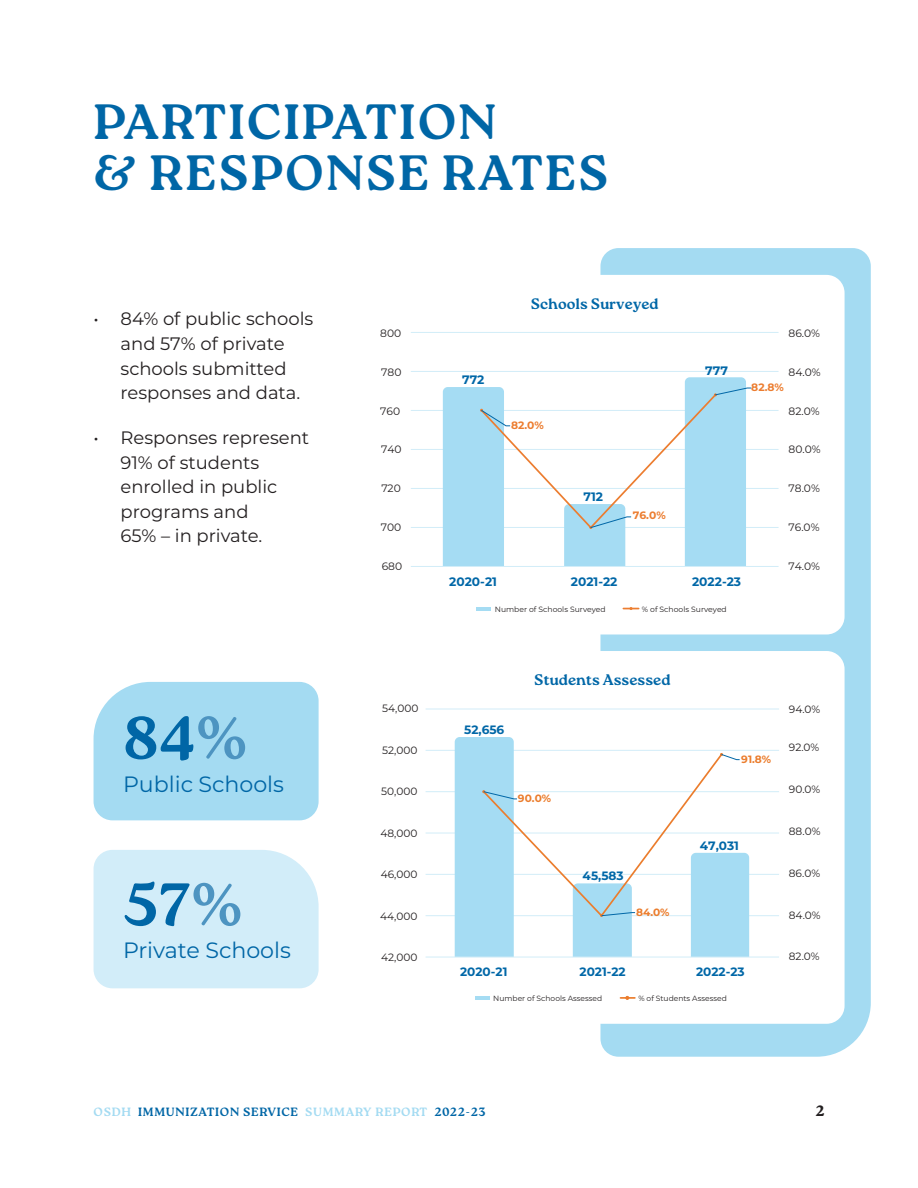
<style>
.page{position:relative;width:918px;height:1188px;background:#fff}
.page>*{position:absolute;margin:0;border:0;box-sizing:border-box;transform-origin:0 0}
.t1{font:700 60.15px "Roca";color:#0066a6}
.t2{font:700 49.5px/51px "Roca";letter-spacing:.04em;color:#0066a6}
.t3{font:22.2px "Montserrat";color:#0066a6}
.t4{font:18px/24.6px "Montserrat";color:#231f20}
.t5{font:700 15.3px "Roca";color:#0067a7}
.t6{font:700 15.15px "Roca";color:#0067a7}
.t7{font:900 15px "Roca";color:#231f20}
.t8{font:700 12.3px "Montserrat";color:#0067a7}
.t9{font:700 12.15px "Montserrat";color:#0067a7}
.t10{font:700 12px "Roca";letter-spacing:.06em;color:#0066a6}
.t11{font:10.65px "Montserrat";color:#231f20}
.t12{font:700 10.65px "Montserrat";color:#ec7d30}
.t13{font:700 10.65px "Montserrat";color:#eb7d2d}
.t14{font:7.65px "Montserrat";color:#231f20}
.t15{font:7.5px "Montserrat";color:#231f20}
.s1{color:#4d94c1}
.s2{color:#a4dbf2}
</style>
<div class="page">
<div style="left:94px;top:682px;width:225px;height:138px;background:#a4dbf2"></div>
<div style="left:94px;top:850px;width:225px;height:138px;background:#d2edf9"></div>
<div style="left:600px;top:248px;width:271px;height:809px;background:#a4dbf2"></div>
<div style="left:356px;top:275px;width:489px;height:359px;background:#fff;border-radius:18px"></div>
<div style="left:356px;top:651px;width:489px;height:373px;background:#fff;border-radius:18px"></div>
<hr style="left:411px;top:332px;width:367px;height:1px;background:#d2edf8">
<hr style="left:411px;top:371px;width:367px;height:1px;background:#d2edf8">
<hr style="left:411px;top:410px;width:367px;height:1px;background:#d2edf8">
<hr style="left:411px;top:449px;width:367px;height:1px;background:#d2edf8">
<hr style="left:411px;top:488px;width:367px;height:1px;background:#d2edf8">
<hr style="left:411px;top:527px;width:367px;height:1px;background:#d2edf8">
<hr style="left:411px;top:566px;width:367px;height:1px;background:#d2edf8">
<svg style="left:443px;top:377px;width:309px;height:189px"></svg>
<hr style="left:477px;top:607px;width:14px;height:4px;background:#a5dcf3">
<svg style="left:623px;top:607px;width:16px;height:3px"></svg>
<hr style="left:426px;top:750px;width:353px;height:1px;background:#d2edf8">
<hr style="left:426px;top:791px;width:353px;height:1px;background:#d2edf8">
<hr style="left:426px;top:833px;width:353px;height:1px;background:#d2edf8">
<hr style="left:426px;top:874px;width:353px;height:1px;background:#d2edf8">
<hr style="left:426px;top:915px;width:353px;height:1px;background:#d2edf8">
<hr style="left:426px;top:709px;width:353px;height:1px;background:#d2edf8">
<svg style="left:455px;top:737px;width:294px;height:220px"></svg>
<hr style="left:475px;top:996px;width:15px;height:4px;background:#a5dcf3">
<svg style="left:621px;top:996px;width:14px;height:4px"></svg>
<hr style="left:426px;top:957px;width:353px;height:1px;background:#d2edf8">
<h2 class="t2" style="left:94px;top:96px;width:517px">PARTICIPATION<br>&amp; RESPONSE RATES</h2>
<p class="t4" style="left:121px;top:306px;width:194px;text-indent:-27px">• 84% of public schools and 57% of private schools submitted responses and data.</p>
<p class="t4" style="left:121px;top:425px;width:190px;text-indent:-27px">• Responses represent<br>91% of students enrolled in public programs and<br>65% – in private.</p>
<p class="t6" style="left:531px;top:295px;width:129px">Schools Surveyed</p>
<p class="t11" style="left:380px;top:326px;width:23px">800</p>
<p class="t11" style="left:789px;top:326px;width:33px">86.0%</p>
<p class="t11" style="left:381px;top:365px;width:22px">780</p>
<p class="t8" style="left:462px;top:371px;width:24px">772</p>
<p class="t8" style="left:705px;top:361px;width:24px">777</p>
<p class="t11" style="left:789px;top:365px;width:34px">84.0%</p>
<p class="t12" style="left:751px;top:380px;width:34px">82.8%</p>
<p class="t11" style="left:380px;top:404px;width:21px">760</p>
<p class="t11" style="left:789px;top:404px;width:33px">82.0%</p>
<p class="t12" style="left:511px;top:418px;width:34px">82.0%</p>
<p class="t11" style="left:381px;top:442px;width:22px">740</p>
<p class="t11" style="left:789px;top:442px;width:34px">80.0%</p>
<p class="t11" style="left:381px;top:481px;width:21px">720</p>
<p class="t8" style="left:584px;top:488px;width:21px">712</p>
<p class="t11" style="left:789px;top:481px;width:33px">78.0%</p>
<p class="t12" style="left:633px;top:508px;width:34px">76.0%</p>
<p class="t11" style="left:381px;top:520px;width:22px">700</p>
<p class="t11" style="left:789px;top:520px;width:33px">76.0%</p>
<p class="t11" style="left:382px;top:559px;width:22px">680</p>
<p class="t11" style="left:789px;top:559px;width:33px">74.0%</p>
<p class="t8" style="left:449px;top:573px;width:49px">2020-21</p>
<p class="t8" style="left:571px;top:573px;width:48px">2021-22</p>
<p class="t8" style="left:692px;top:573px;width:51px">2022-23</p>
<p class="t14" style="left:495px;top:604px;width:112px">Number of Schools Surveyed</p>
<p class="t14" style="left:642px;top:604px;width:86px">% of Schools Surveyed</p>
<p class="t5" style="left:534px;top:671px;width:138px">Students Assessed</p>
<p class="t11" style="left:382px;top:701px;width:38px">54,000</p>
<p class="t11" style="left:789px;top:702px;width:33px">94.0%</p>
<h1 class="t1" style="left:123px;top:703px;width:127px">84<span class="s1">%</span></h1>
<p class="t3" style="left:123px;top:769px;width:163px">Public Schools</p>
<h1 class="t1" style="left:123px;top:870px;width:122px">57<span class="s1">%</span></h1>
<p class="t3" style="left:123px;top:935px;width:169px">Private Schools</p>
<p class="t9" style="left:464px;top:721px;width:42px">52,656</p>
<p class="t11" style="left:382px;top:743px;width:37px">52,000</p>
<p class="t13" style="left:741px;top:751px;width:31px">91.8%</p>
<p class="t11" style="left:789px;top:740px;width:32px">92.0%</p>
<p class="t11" style="left:381px;top:784px;width:38px">50,000</p>
<p class="t13" style="left:518px;top:791px;width:35px">90.0%</p>
<p class="t11" style="left:789px;top:782px;width:33px">90.0%</p>
<p class="t11" style="left:380px;top:826px;width:39px">48,000</p>
<p class="t11" style="left:789px;top:824px;width:33px">88.0%</p>
<p class="t9" style="left:700px;top:836px;width:41px">47,031</p>
<p class="t11" style="left:381px;top:867px;width:38px">46,000</p>
<p class="t9" style="left:583px;top:867px;width:43px">45,583</p>
<p class="t11" style="left:789px;top:866px;width:33px">86.0%</p>
<p class="t11" style="left:380px;top:909px;width:39px">44,000</p>
<p class="t13" style="left:636px;top:904px;width:35px">84.0%</p>
<p class="t11" style="left:789px;top:908px;width:33px">84.0%</p>
<p class="t11" style="left:381px;top:950px;width:38px">42,000</p>
<p class="t11" style="left:789px;top:948px;width:32px">82.0%</p>
<p class="t9" style="left:460px;top:963px;width:49px">2020-21</p>
<p class="t9" style="left:580px;top:963px;width:48px">2021-22</p>
<p class="t9" style="left:696px;top:963px;width:50px">2022-23</p>
<p class="t15" style="left:493px;top:993px;width:111px">Number of Schools Assessed</p>
<p class="t15" style="left:638px;top:993px;width:90px">% of Students Assessed</p>
<p class="t10" style="left:94px;top:1105px;width:394px"><span class="s2">OSDH</span> IMMUNIZATION SERVICE <span class="s2">SUMMARY REPORT</span> 2022-23</p>
<p class="t7" style="left:815px;top:1102px;width:11px">2</p>
</div>
